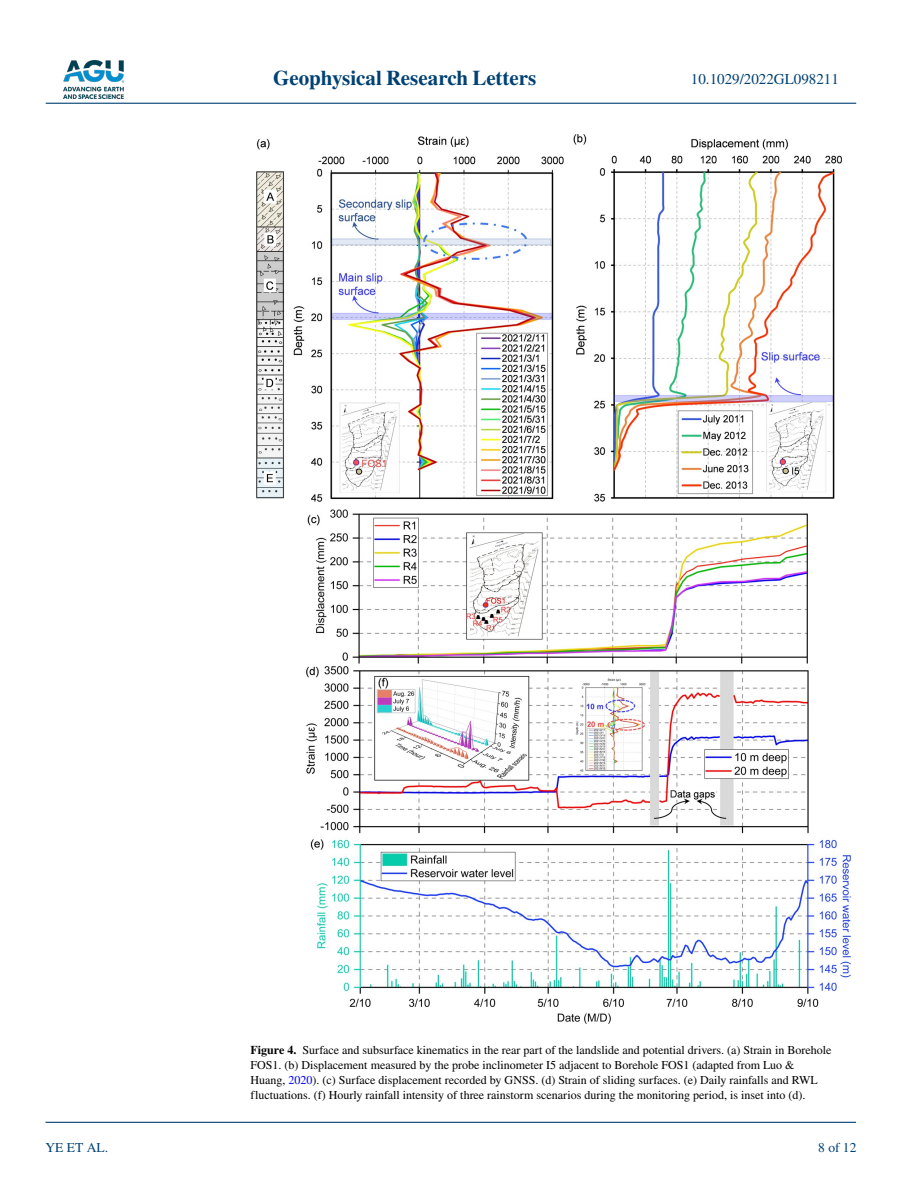
<style>
.page{position:relative;width:902px;height:1183px;background:#fff}
.page>*{position:absolute;margin:0;border:0;box-sizing:border-box;transform-origin:0 0}
.t1{font:700 21px "STIX";color:#004174}
.t2{font:15px "STIX";color:#004174}
.t3{font:13.5px "STIX";color:#004174}
.t4{font:12px/15px "STIX";color:#000}
.s1{font-weight:700}
.s2{color:#00f}
</style>
<div class="page">
<img style="left:63px;top:60px;width:60px;height:39px">
<hr style="left:46px;top:103px;width:810px;height:1px;background:#004174">
<hr style="left:45px;top:1121px;width:810px;height:1px;background:#004174">
<img style="left:256px;top:134px;width:595px;height:890px">
<h1 class="t1" style="left:273px;top:66px;width:265px">Geophysical Research Letters</h1>
<p class="t2" style="left:691px;top:69px;width:149px">10.1029/2022GL098211</p>
<p class="t3" style="left:45px;top:1138px;width:64px">YE ET AL.</p>
<p class="t4" style="left:250px;top:1042px;width:582px"><span class="s1">Figure 4.</span> Surface and subsurface kinematics in the rear part of the landslide and potential drivers. (a) Strain in Borehole FOS1. (b) Displacement measured by the probe inclinometer I5 adjacent to Borehole FOS1 (adapted from Luo &amp; Huang, <span class="s2">2020</span>). (c) Surface displacement recorded by GNSS. (d) Strain of sliding surfaces. (e) Daily rainfalls and RWL fluctuations. (f) Hourly rainfall intensity of three rainstorm scenarios during the monitoring period, is inset into (d).</p>
<p class="t3" style="left:818px;top:1138px;width:40px">8 of 12</p>
</div>
